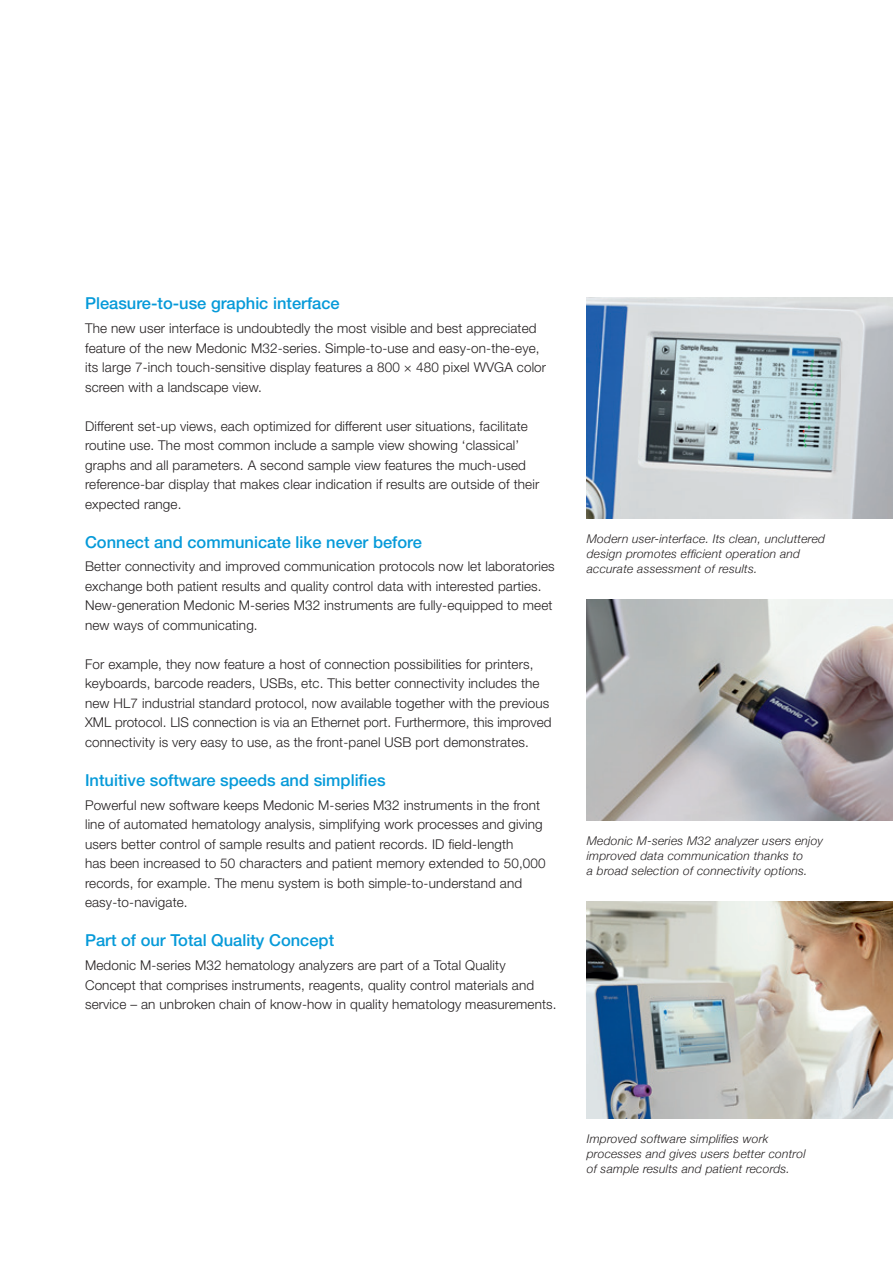
<style>
.page{position:relative;width:893px;height:1263px;background:#fff}
.page>*{position:absolute;margin:0;border:0;box-sizing:border-box;transform-origin:0 0}
.t1{font:500 16.5px "Helvetica Neue LT Pro";color:#069ad9}
.t2{font:300 13.5px/19.5px "Helvetica Neue LT Pro";letter-spacing:.01em;color:#231f20}
.t3{font:italic 300 12px/15px "Helvetica Neue";letter-spacing:.02em;color:#231f20}
</style>
<div class="page">
<img style="left:587px;top:298px;width:306px;height:221px">
<img style="left:587px;top:901px;width:306px;height:217px">
<img style="left:587px;top:600px;width:306px;height:221px">
<p class="t1" style="left:85px;top:294px;width:256px">Pleasure-to-use graphic interface</p>
<p class="t2" style="left:85px;top:318px;width:463px">The new user interface is undoubtedly the most visible and best appreciated feature of the new Medonic M32-series. Simple-to-use and easy-on-the-eye, its large 7-inch touch-sensitive display features a 800 × 480 pixel WVGA color screen with a landscape view.</p>
<p class="t2" style="left:85px;top:416px;width:456px">Different set-up views, each optimized for different user situations, facilitate routine use. The most common include a sample view showing ‘classical’ graphs and all parameters. A second sample view features the much-used reference-bar display that makes clear indication if results are outside of their expected range.</p>
<p class="t1" style="left:85px;top:532px;width:338px">Connect and communicate like never before</p>
<p class="t2" style="left:85px;top:557px;width:471px">Better connectivity and improved communication protocols now let laboratories exchange both patient results and quality control data with interested parties.<br>New-generation Medonic M-series M32 instruments are fully-equipped to meet new ways of communicating.</p>
<p class="t2" style="left:85px;top:654px;width:468px">For example, they now feature a host of connection possibilities for printers, keyboards, barcode readers, USBs, etc. This better connectivity includes the new HL7 industrial standard protocol, now available together with the previous XML protocol. LIS connection is via an Ethernet port. Furthermore, this improved connectivity is very easy to use, as the front-panel USB port demonstrates.</p>
<p class="t1" style="left:85px;top:770px;width:302px">Intuitive software speeds and simplifies</p>
<p class="t2" style="left:85px;top:795px;width:462px">Powerful new software keeps Medonic M-series M32 instruments in the front line of automated hematology analysis, simplifying work processes and giving users better control of sample results and patient records. ID field-length<br>has been increased to 50 characters and patient memory extended to 50,000 records, for example. The menu system is both simple-to-understand and easy-to-navigate.</p>
<p class="t1" style="left:85px;top:930px;width:251px">Part of our Total Quality Concept</p>
<p class="t2" style="left:85px;top:955px;width:473px">Medonic M-series M32 hematology analyzers are part of a Total Quality<br>Concept that comprises instruments, reagents, quality control materials and service – an unbroken chain of know-how in quality hematology measurements.</p>
<p class="t3" style="left:587px;top:531px;width:240px">Modern user-interface. Its clean, uncluttered design promotes efficient operation and accurate assessment of results.</p>
<p class="t3" style="left:587px;top:832px;width:238px">Medonic M-series M32 analyzer users enjoy improved data communication thanks to<br>a broad selection of connectivity options.</p>
<p class="t3" style="left:587px;top:1130px;width:220px">Improved software simplifies work processes and gives users better control of sample results and patient records.</p>
</div>
